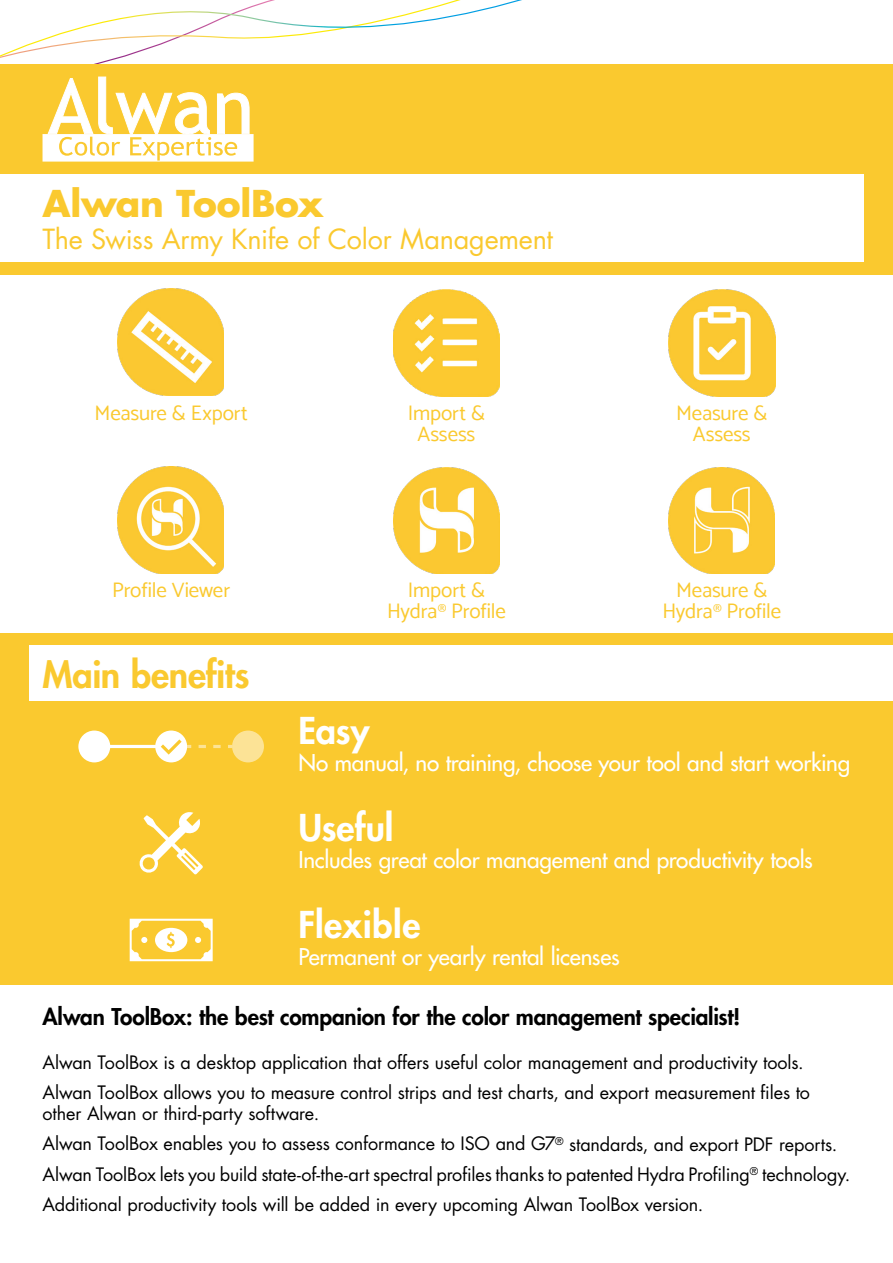
<style>
.page{position:relative;width:893px;height:1263px;background:#fff}
.page>*{position:absolute;margin:0;border:0;box-sizing:border-box;transform-origin:0 0}
.t1{font:800 36px "Futura Std";letter-spacing:-.005em;color:#fac92f}
.t2{font:700 36px "Futura Std";letter-spacing:-.01em;color:#fac92f}
.t3{font:800 36px "Futura Std";color:#fff}
.t4{font:800 36px "Futura Std";letter-spacing:.02em;color:#fff}
.t5{font:27px "Futura Std";letter-spacing:-.01em;color:#fac92f}
.t6{font:500 22.5px "Futura Std";letter-spacing:-.01em;color:#fff}
.t7{font:800 22.5px "Futura Std";letter-spacing:-.005em;color:#000}
.t8{font:21px/21px "Catamaran";letter-spacing:-.01em;color:#fac92f;text-align:center}
.t9{font:18px/30.2px "Futura Std";letter-spacing:-.005em;color:#000}
</style>
<div class="page">
<svg style="left:0;top:0;width:522px;height:64px"></svg>
<div style="left:0;top:64px;width:893px;height:211px;background:#fac92f"></div>
<div style="left:0;top:633px;width:893px;height:351px;background:#fac92f"></div>
<div style="left:30px;top:645px;width:863px;height:56px;background:#fff"></div>
<div style="left:0;top:174px;width:864px;height:88px;background:#fff"></div>
<svg style="left:43px;top:77px;width:211px;height:85px"></svg>
<svg style="left:130px;top:919px;width:83px;height:42px"></svg>
<svg style="left:213px;top:745px;width:8px;height:3px"></svg>
<svg style="left:199px;top:745px;width:7px;height:3px"></svg>
<svg style="left:228px;top:730px;width:36px;height:32px"></svg>
<svg style="left:78px;top:730px;width:113px;height:32px"></svg>
<svg style="left:139px;top:812px;width:64px;height:62px"></svg>
<img style="left:118px;top:289px;width:106px;height:106px">
<img style="left:118px;top:467px;width:106px;height:106px">
<img style="left:394px;top:467px;width:106px;height:106px">
<img style="left:669px;top:290px;width:106px;height:106px">
<img style="left:393px;top:290px;width:107px;height:106px">
<img style="left:668px;top:467px;width:107px;height:106px">
<h1 class="t2" style="left:43px;top:179px;width:282px">Alwan ToolBox</h1>
<h2 class="t5" style="left:43px;top:222px;width:512px">The Swiss Army Knife of Color Management</h2>
<p class="t8" style="left:95px;top:402px;width:155px">Measure &amp; Export</p>
<p class="t8" style="left:408px;top:402px;width:79px">Import &amp;<br>Assess</p>
<p class="t8" style="left:676px;top:402px;width:93px">Measure &amp;<br>Assess</p>
<p class="t8" style="left:112px;top:579px;width:119px">Profile Viewer</p>
<h1 class="t1" style="left:43px;top:652px;width:208px">Main benefits</h1>
<p class="t8" style="left:387px;top:579px;width:120px">Import &amp;<br>Hydra<sup>®</sup> Profile</p>
<p class="t8" style="left:662px;top:579px;width:120px">Measure &amp;<br>Hydra<sup>®</sup> Profile</p>
<h1 class="t3" style="left:298px;top:707px;width:73px">Easy</h1>
<p class="t6" style="left:298px;top:748px;width:553px">No manual, no training, choose your tool and start working</p>
<h1 class="t3" style="left:298px;top:805px;width:96px">Useful</h1>
<p class="t6" style="left:298px;top:845px;width:516px">Includes great color management and productivity tools</p>
<h1 class="t4" style="left:298px;top:902px;width:124px">Flexible</h1>
<p class="t6" style="left:298px;top:943px;width:323px">Permanent or yearly rental licenses</p>
<p class="t7" style="left:43px;top:1003px;width:699px">Alwan ToolBox: the best companion for the color management specialist!</p>
<p class="t9" style="left:43px;top:1047px;width:769px">Alwan ToolBox is a desktop application that offers useful color management and productivity tools.<br>Alwan ToolBox allows you to measure control strips and test charts, and export measurement files to</p>
<p class="t9" style="left:43px;top:1099px;width:809px">other Alwan or third-party software.<br>Alwan ToolBox enables you to assess conformance to ISO and G7<sup>®</sup> standards, and export PDF reports.<br>Alwan ToolBox lets you build state-of-the-art spectral profiles thanks to patented Hydra Profiling<sup>®</sup> technology.<br>Additional productivity tools will be added in every upcoming Alwan ToolBox version.</p>
</div>
